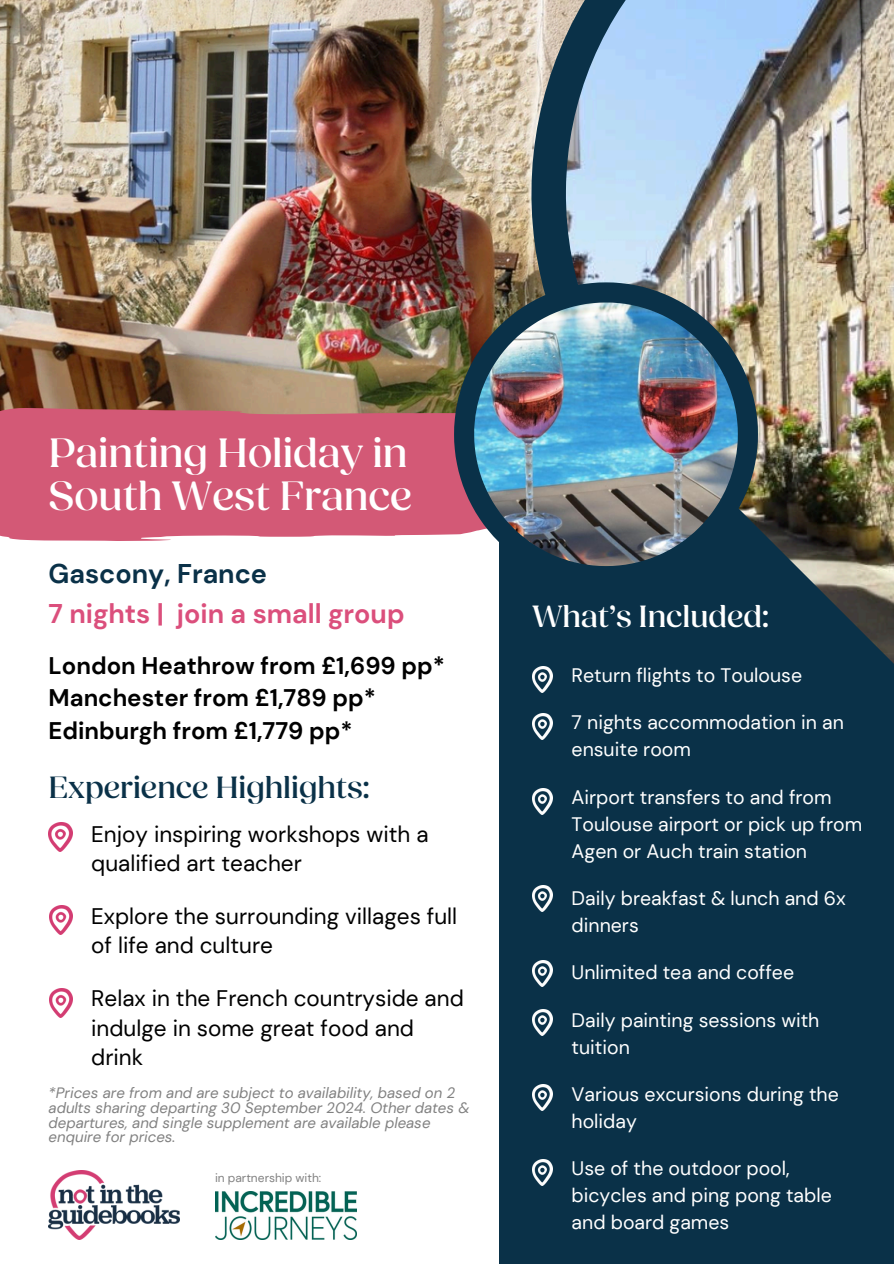
<style>
.page{position:relative;width:894px;height:1264px;background:#fff}
.page>*{position:absolute;margin:0;border:0;box-sizing:border-box;transform-origin:0 0}
.t1{font:500 42px/42.8px "Fields Display";color:#fff}
.t2{font:500 31.5px "Fields Display";color:#0a3148}
.t3{font:500 31.5px "Fields Display";color:#fff}
.t4{font:700 27px/40.5px "DM Sans";color:#db4f7c}
.t5{font:700 24px/32.7px "DM Sans";color:#000}
.t6{font:22.5px/29.2px "DM Sans";color:#000}
.t7{font:19.5px/27px "DM Sans";color:#fff}
.t8{font:italic 15px/14.7px "DM Sans";color:#818181}
.t9{font:12px "DM Sans";color:#818181}
.s1{color:#0a3148}
</style>
<div class="page">
<div style="left:499px;top:429px;width:394px;height:834px;background:#0a3148"></div>
<img style="left:0;top:0;width:531px;height:408px">
<img style="left:531px;top:0;width:362px;height:728px">
<div style="left:0;top:408px;width:454px;height:132px;background:#d35976"></div>
<img style="left:454px;top:282px;width:303px;height:304px">
<img style="left:474px;top:302px;width:263px;height:264px">
<img style="left:532px;top:666px;width:20px;height:26px">
<img style="left:532px;top:788px;width:20px;height:26px">
<img style="left:532px;top:885px;width:20px;height:26px">
<img style="left:49px;top:822px;width:23px;height:29px">
<img style="left:49px;top:988px;width:24px;height:29px">
<img style="left:49px;top:905px;width:24px;height:29px">
<img style="left:532px;top:1009px;width:20px;height:26px">
<img style="left:532px;top:1084px;width:20px;height:26px">
<img style="left:532px;top:960px;width:20px;height:26px">
<img style="left:532px;top:1159px;width:20px;height:26px">
<img style="left:215px;top:1191px;width:142px;height:48px">
<img style="left:49px;top:1170px;width:130px;height:68px">
<img style="left:532px;top:713px;width:20px;height:26px">
<h6 class="t1" style="left:49px;top:432px;width:365px">Painting Holiday in<br>South West France</h6>
<h6 class="t4" style="left:49px;top:553px;width:357px"><span class="s1">Gascony, France<br></span>7 nights | join a small group</h6>
<p class="t5" style="left:49px;top:649px;width:398px">London Heathrow from £1,699 pp*<br>Manchester from £1,789 pp*<br>Edinburgh from £1,779 pp*</p>
<h6 class="t2" style="left:49px;top:767px;width:322px">Experience Highlights:</h6>
<p class="t6" style="left:91px;top:819px;width:338px">Enjoy inspiring workshops with a qualified art teacher</p>
<h6 class="t6" style="left:91px;top:901px;width:367px">Explore the surrounding villages full of life and culture</h6>
<h6 class="t6" style="left:91px;top:984px;width:374px">Relax in the French countryside and indulge in some great food and drink</h6>
<p class="t8" style="left:49px;top:1085px;width:422px">*Prices are from and are subject to availability, based on 2 adults sharing departing 30 September 2024. Other dates &amp; departures, and single supplement are available please enquire for prices.</p>
<p class="t9" style="left:215px;top:1169px;width:108px">in partnership with:</p>
<h6 class="t3" style="left:532px;top:596px;width:238px">What’s Included:</h6>
<h6 class="t7" style="left:571px;top:662px;width:232px">Return flights to Toulouse</h6>
<p class="t7" style="left:571px;top:709px;width:274px">7 nights accommodation in an ensuite room</p>
<p class="t7" style="left:571px;top:783px;width:292px">Airport transfers to and from<br>Toulouse airport or pick up from<br>Agen or Auch train station</p>
<h3 class="t7" style="left:571px;top:884px;width:275px">Daily breakfast &amp; lunch and 6x dinners</h3>
<h4 class="t7" style="left:571px;top:959px;width:224px">Unlimited tea and coffee</h4>
<h2 class="t7" style="left:571px;top:1006px;width:249px">Daily painting sessions with tuition</h2>
<p class="t7" style="left:571px;top:1080px;width:269px">Various excursions during the holiday</p>
<h5 class="t7" style="left:571px;top:1154px;width:261px">Use of the outdoor pool, bicycles and ping pong table and board games</h5>
</div>
